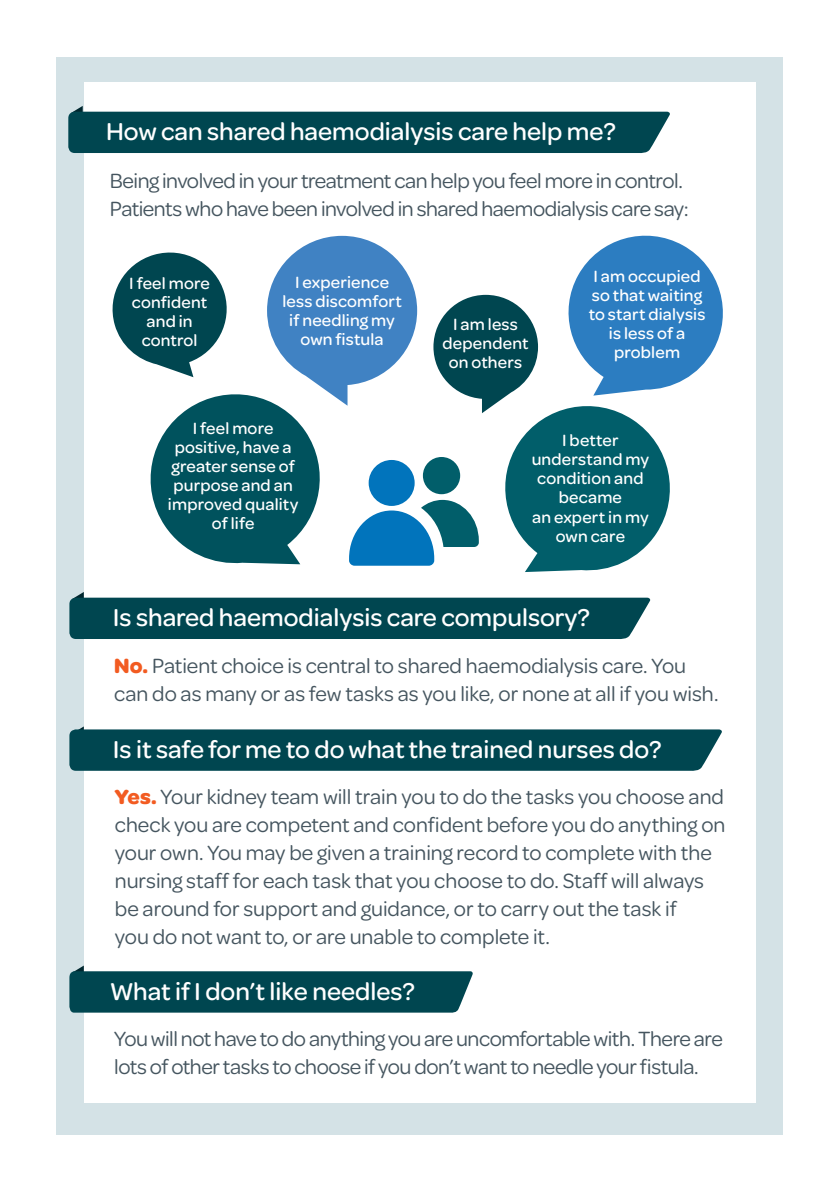
<style>
.page{position:relative;width:840px;height:1191px;background:#fff}
.page>*{position:absolute;margin:0;border:0;box-sizing:border-box;transform-origin:0 0}
.t1{font:500 26px "Omnes";color:#fff}
.t2{font:22px/28px "Omnes";letter-spacing:-.005em;color:#45555f}
.t3{font:500 17.4px/19px "Omnes";letter-spacing:.01em;color:#fff;text-align:center}
.s1{font-weight:700;color:#f25b21}
</style>
<div class="page">
<div style="left:57px;top:57px;width:725px;height:1077px;background:#d4e2e6"></div>
<div style="left:84px;top:82px;width:671px;height:1021px;background:#fff"></div>
<svg style="left:68px;top:106px;width:602px;height:47px;background:#225e67"></svg>
<svg style="left:112px;top:235px;width:611px;height:337px"></svg>
<div style="left:422px;top:457px;width:38px;height:37px;background:#015e6a;border-radius:50%"></div>
<svg style="left:69px;top:726px;width:653px;height:45px;background:#185760"></svg>
<svg style="left:69px;top:592px;width:581px;height:47px;background:#225f67"></svg>
<svg style="left:69px;top:965px;width:404px;height:48px;background:#27626a"></svg>
<p class="t1" style="left:106px;top:113px;width:511px">How can shared haemodialysis care help me?</p>
<p class="t2" style="left:110px;top:165px;width:580px">Being involved in your treatment can help you feel more in control.<br>Patients who have been involved in shared haemodialysis care say:</p>
<p class="t3" style="left:129px;top:273px;width:82px">I feel more confident and in control</p>
<p class="t3" style="left:282px;top:271px;width:121px">I experience less discomfort if needling my own fistula</p>
<p class="t3" style="left:168px;top:417px;width:132px">I feel more positive, have a greater sense of purpose and an improved quality of life</p>
<p class="t3" style="left:442px;top:313px;width:87px">I am less dependent on others</p>
<p class="t3" style="left:588px;top:266px;width:118px">I am occupied so that waiting to start dialysis is less of a problem</p>
<p class="t3" style="left:531px;top:430px;width:119px">I better understand my condition and became<br>an expert in my own care</p>
<p class="t1" style="left:113px;top:599px;width:478px">Is shared haemodialysis care compulsory?</p>
<p class="t2" style="left:114px;top:650px;width:605px"><span class="s1">No.</span> Patient choice is central to shared haemodialysis care. You can do as many or as few tasks as you like, or none at all if you wish.</p>
<p class="t1" style="left:113px;top:731px;width:550px">Is it safe for me to do what the trained nurses do?</p>
<p class="t2" style="left:115px;top:781px;width:611px"><span class="s1">Yes.</span> Your kidney team will train you to do the tasks you choose and check you are competent and confident before you do anything on your own. You may be given a training record to complete with the nursing staff for each task that you choose to do. Staff will always be around for support and guidance, or to carry out the task if<br>you do not want to, or are unable to complete it.</p>
<p class="t1" style="left:110px;top:973px;width:306px">What if I don’t like needles?</p>
<p class="t2" style="left:114px;top:1023px;width:610px">You will not have to do anything you are uncomfortable with. There are lots of other tasks to choose if you don’t want to needle your fistula.</p>
</div>
